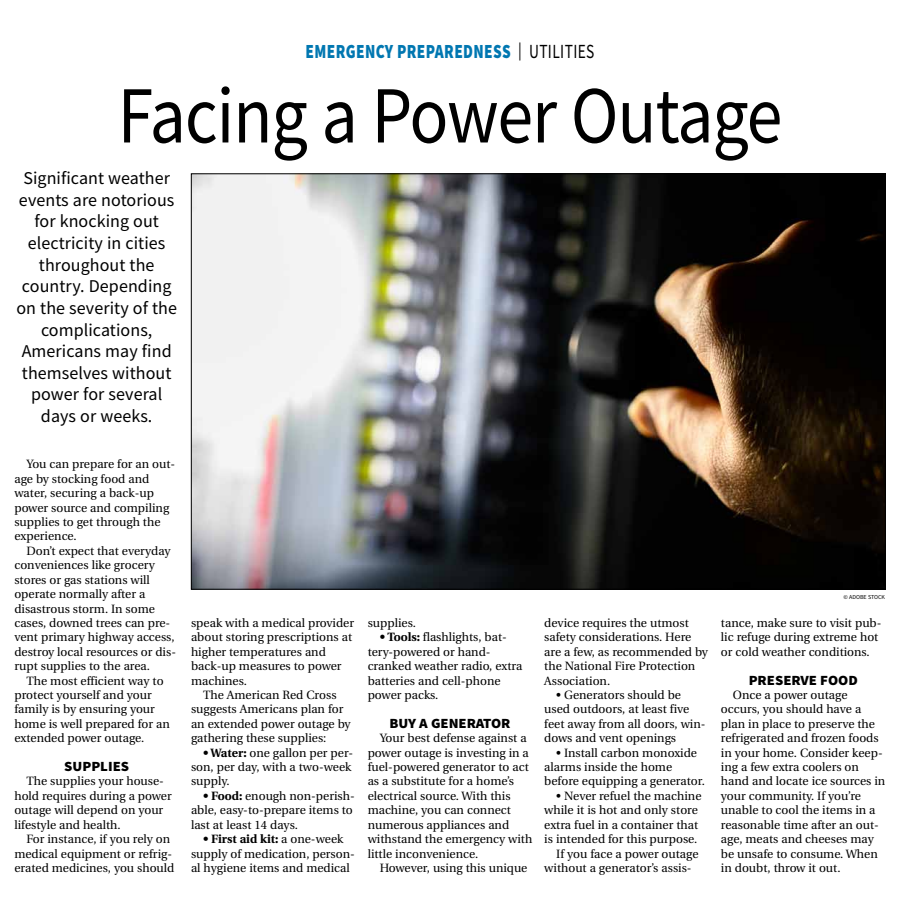
<style>
.page{position:relative;width:900px;height:908px;background:#fff}
.page>*{position:absolute;margin:0;border:0;box-sizing:border-box;transform-origin:0 0}
.t1{font:81px "Source Sans Pro";letter-spacing:-.015em;color:#000;scale:.89 1}
.t2{font:900 20px "Source Sans Pro";letter-spacing:.025em;color:#0077b1;scale:.77 1}
.t3{font:18px/21.6px "Source Sans Pro";letter-spacing:.005em;color:#000;text-align:center}
.t4{font:900 14px "Source Sans Pro";color:#000;scale:1.05 1}
.t5{font:12px/14.4px "Utopia";color:#000}
.t6{font:6px "Source Sans Pro";color:#000}
.s1{font-weight:400;font-size:18px;color:#000}
.s2{font-weight:400;color:#000}
.s3{font-weight:700}
</style>
<div class="page">
<img style="left:193px;top:175px;width:691px;height:412px">
<h2 class="t2" style="left:305px;top:38px;width:377px">EMERGENCY PREPAREDNESS <span class="s1">|</span> <span class="s2">UTILITIES</span></h2>
<h1 class="t1" style="left:118px;top:64px;width:748px">Facing a Power Outage</h1>
<h3 class="t3" style="left:16px;top:167px;width:162px">Significant weather events are notorious for knocking out electricity in cities throughout the country. Depending on the severity of the complications,<br>Americans may find themselves without power for several days or weeks.</h3>
<p class="t5" style="left:14px;top:457px;width:162px;text-indent:12px">You can prepare for an out&shy;age by stocking food and water, securing a back-up power source and compiling supplies to get through the experience.</p>
<p class="t5" style="left:14px;top:543px;width:163px;text-indent:12px">Don’t expect that everyday conveniences like grocery stores or gas stations will operate normally after a disastrous storm. In some cases, downed trees can pre&shy;vent primary highway access, destroy local resources or dis&shy;rupt supplies to the area.</p>
<p class="t5" style="left:14px;top:673px;width:157px;text-indent:12px">The most efficient way to protect yourself and your family is by ensuring your home is well prepared for an extended power outage.</p>
<p class="t4" style="left:64px;top:756px;width:63px">SUPPLIES</p>
<p class="t5" style="left:14px;top:774px;width:159px;text-indent:12px">The supplies your house&shy;hold requires during a power outage will depend on your lifestyle and health.</p>
<p class="t5" style="left:14px;top:831px;width:162px;text-indent:12px">For instance, if you rely on medical equipment or refrig&shy;erated medicines, you should</p>
<p class="t5" style="left:191px;top:615px;width:165px">speak with a medical provider about storing prescriptions at higher temperatures and back-up measures to power machines.</p>
<p class="t5" style="left:191px;top:687px;width:161px;text-indent:12px">The American Red Cross suggests Americans plan for an extended power outage by gathering these supplies:</p>
<p class="t5" style="left:191px;top:745px;width:164px;text-indent:12px"><span class="s3">• Water:</span> one gallon per per&shy;son, per day, with a two-week supply.</p>
<p class="t5" style="left:191px;top:788px;width:165px;text-indent:12px"><span class="s3">• Food:</span> enough non-perish&shy;able, easy-to-prepare items to last at least 14 days.</p>
<p class="t5" style="left:191px;top:831px;width:165px;text-align:center"><span class="s3">• First aid kit:</span> a one-week supply of medication, person&shy;al hygiene items and medical</p>
<p class="t5" style="left:368px;top:615px;width:50px">supplies.</p>
<p class="t5" style="left:368px;top:630px;width:156px;text-indent:12px"><span class="s3">• Tools:</span> flashlights, bat&shy;tery-powered or hand&shy;cranked weather radio, extra batteries and cell-phone power packs.</p>
<p class="t4" style="left:389px;top:713px;width:117px">BUY A GENERATOR</p>
<p class="t5" style="left:368px;top:731px;width:166px;text-indent:12px">Your best defense against a power outage is investing in a fuel-powered generator to act as a substitute for a home’s electrical source. With this machine, you can connect numerous appliances and withstand the emergency with little inconvenience.</p>
<p class="t5" style="left:380px;top:860px;width:149px">However, using this unique</p>
<p class="t5" style="left:544px;top:615px;width:165px">device requires the utmost safety considerations. Here are a few, as recommended by the National Fire Protection<br>Association.</p>
<p class="t5" style="left:544px;top:687px;width:163px;text-indent:12px">• Generators should be used outdoors, at least five feet away from all doors, win&shy;dows and vent openings</p>
<p class="t5" style="left:544px;top:745px;width:162px;text-indent:12px">• Install carbon monoxide alarms inside the home before equipping a generator.</p>
<p class="t5" style="left:556px;top:788px;width:147px">• Never refuel the machine</p>
<p class="t5" style="left:544px;top:803px;width:155px">while it is hot and only store</p>
<p class="t5" style="left:544px;top:817px;width:155px">extra fuel in a container that</p>
<p class="t5" style="left:544px;top:831px;width:155px">is intended for this purpose.</p>
<p class="t5" style="left:556px;top:846px;width:144px">If you face a power outage</p>
<p class="t5" style="left:544px;top:860px;width:149px">without a generator’s assis-</p>
<p class="t6" style="left:844px;top:593px;width:43px">© ADOBE STOCK</p>
<p class="t5" style="left:721px;top:615px;width:162px">tance, make sure to visit pub&shy;lic refuge during extreme hot or cold weather conditions.</p>
<p class="t4" style="left:749px;top:670px;width:105px">PRESERVE FOOD</p>
<p class="t5" style="left:721px;top:687px;width:166px;text-indent:12px">Once a power outage occurs, you should have a plan in place to preserve the refrigerated and frozen foods in your home. Consider keep&shy;ing a few extra coolers on hand and locate ice sources in your community. If you’re unable to cool the items in a reasonable time after an out&shy;age, meats and cheeses may be unsafe to consume. When in doubt, throw it out.</p>
</div>
